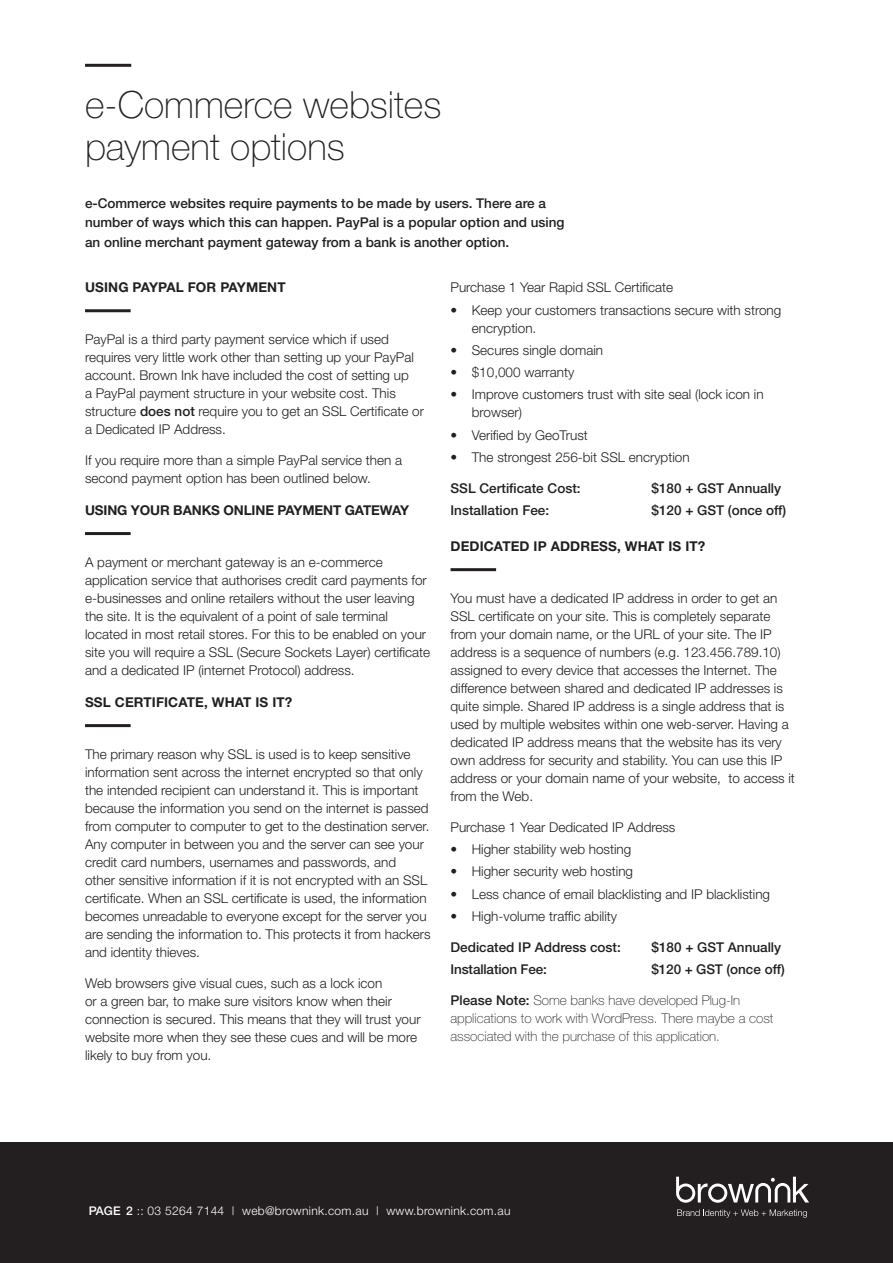
<style>
.page{position:relative;width:893px;height:1263px;background:#fff}
.page>*{position:absolute;margin:0;border:0;box-sizing:border-box;transform-origin:0 0}
.t1{font:100 37.5px/42px "Helvetica Neue";color:#231f20}
.t2{font:300 13.5px/18px "Helvetica Neue";color:#231f20}
.t3{font:500 13.5px/19.5px "Helvetica Neue";color:#231f20}
.t4{font:100 13.5px/18px "Helvetica Neue";color:#231f20}
.t5{font:700 13.5px "Helvetica Neue";letter-spacing:.01em;color:#231f20}
.t6{font:700 13.5px "Helvetica Neue";letter-spacing:-.01em;color:#231f20}
.t7{font:300 12px "Helvetica Neue";letter-spacing:.025em;color:#fff}
.s1{font-weight:500}
</style>
<div class="page">
<div style="left:0;top:1142px;width:893px;height:121px;background:#231f20"></div>
<svg style="left:676px;top:1177px;width:133px;height:26px"></svg>
<svg style="left:677px;top:1209px;width:130px;height:9px"></svg>
<hr style="left:85px;top:64px;width:46px;height:3px;background:#231f20">
<hr style="left:85px;top:309px;width:46px;height:3px;background:#231f20">
<hr style="left:85px;top:532px;width:46px;height:3px;background:#231f20">
<hr style="left:85px;top:724px;width:46px;height:3px;background:#231f20">
<hr style="left:451px;top:568px;width:45px;height:3px;background:#231f20">
<h1 class="t1" style="left:85px;top:83px;width:358px">e-Commerce websites payment options</h1>
<p class="t3" style="left:85px;top:193px;width:481px">e-Commerce websites require payments to be made by users. There are a number of ways which this can happen. PayPal is a popular option and using an online merchant payment gateway from a bank is another option.</p>
<p class="t5" style="left:85px;top:279px;width:202px">USING PAYPAL FOR PAYMENT</p>
<p class="t2" style="left:85px;top:330px;width:340px">PayPal is a third party payment service which if used requires very little work other than setting up your PayPal account. Brown Ink have included the cost of setting up<br>a PayPal payment structure in your website cost. This structure <span class="s1">does not</span> require you to get an SSL Certificate or a Dedicated IP Address.</p>
<p class="t2" style="left:85px;top:451px;width:319px">If you require more than a simple PayPal service then a second payment option has been outlined below.</p>
<p class="t6" style="left:85px;top:502px;width:326px">USING YOUR BANKS ONLINE PAYMENT GATEWAY</p>
<p class="t2" style="left:85px;top:553px;width:347px">A payment or merchant gateway is an e-commerce application service that authorises credit card payments for e-businesses and online retailers without the user leaving the site. It is the equivalent of a point of sale terminal located in most retail stores. For this to be enabled on your site you will require a SSL (Secure Sockets Layer) certificate and a dedicated IP (internet Protocol) address.</p>
<p class="t5" style="left:85px;top:694px;width:209px">SSL CERTIFICATE, WHAT IS IT?</p>
<p class="t2" style="left:85px;top:745px;width:347px">The primary reason why SSL is used is to keep sensitive information sent across the internet encrypted so that only the intended recipient can understand it. This is important because the information you send on the internet is passed from computer to computer to get to the destination server.<br>Any computer in between you and the server can see your credit card numbers, usernames and passwords, and<br>other sensitive information if it is not encrypted with an SSL certificate. When an SSL certificate is used, the information becomes unreadable to everyone except for the server you are sending the information to. This protects it from hackers and identity thieves.</p>
<p class="t2" style="left:85px;top:974px;width:337px">Web browsers give visual cues, such as a lock icon<br>or a green bar, to make sure visitors know when their connection is secured. This means that they will trust your website more when they see these cues and will be more likely to buy from you.</p>
<p class="t2" style="left:451px;top:278px;width:224px">Purchase 1 Year Rapid SSL Certificate</p>
<p class="t2" style="left:472px;top:300px;width:311px;text-indent:-21px">• Keep your customers transactions secure with strong encryption.</p>
<p class="t2" style="left:451px;top:341px;width:154px">• Secures single domain</p>
<p class="t2" style="left:451px;top:363px;width:125px">• $10,000 warranty</p>
<p class="t2" style="left:472px;top:385px;width:293px;text-indent:-21px">• Improve customers trust with site seal (lock icon in browser)</p>
<p class="t2" style="left:451px;top:425px;width:139px">• Verified by GeoTrust</p>
<p class="t2" style="left:451px;top:448px;width:241px">• The strongest 256-bit SSL encryption</p>
<p class="t3" style="left:451px;top:478px;width:132px">SSL Certificate Cost:</p>
<p class="t3" style="left:652px;top:478px;width:131px">$180 + GST Annually</p>
<p class="t3" style="left:451px;top:500px;width:100px">Installation Fee:</p>
<p class="t3" style="left:652px;top:500px;width:136px">$120 + GST (once off)</p>
<p class="t5" style="left:451px;top:538px;width:256px">DEDICATED IP ADDRESS, WHAT IS IT?</p>
<p class="t2" style="left:451px;top:589px;width:346px">You must have a dedicated IP address in order to get an SSL certificate on your site. This is completely separate from your domain name, or the URL of your site. The IP address is a sequence of numbers (e.g. 123.456.789.10) assigned to every device that accesses the Internet. The difference between shared and dedicated IP addresses is quite simple. Shared IP address is a single address that is used by multiple websites within one web-server. Having a dedicated IP address means that the website has its very own address for security and stability. You can use this IP address or your domain name of your website, to access it from the Web.</p>
<p class="t2" style="left:451px;top:818px;width:226px">Purchase 1 Year Dedicated IP Address</p>
<p class="t2" style="left:451px;top:840px;width:182px">• Higher stability web hosting</p>
<p class="t2" style="left:451px;top:862px;width:184px">• Higher security web hosting</p>
<p class="t2" style="left:451px;top:884px;width:321px">• Less chance of email blacklisting and IP blacklisting</p>
<p class="t2" style="left:451px;top:907px;width:168px">• High-volume traffic ability</p>
<p class="t3" style="left:451px;top:937px;width:172px">Dedicated IP Address cost:</p>
<p class="t3" style="left:652px;top:937px;width:131px">$180 + GST Annually</p>
<p class="t3" style="left:451px;top:959px;width:98px">Installation Fee:</p>
<p class="t3" style="left:652px;top:959px;width:135px">$120 + GST (once off)</p>
<p class="t4" style="left:451px;top:991px;width:324px"><span class="s1">Please Note:</span> Some banks have developed Plug-In applications to work with WordPress. There maybe a cost associated with the purchase of this application.</p>
<p class="t7" style="left:89px;top:1203px;width:423px"><span class="s1">PAGE 2</span> :: 03 5264 7144 | web@brownink.com.au | www.brownink.com.au</p>
</div>
